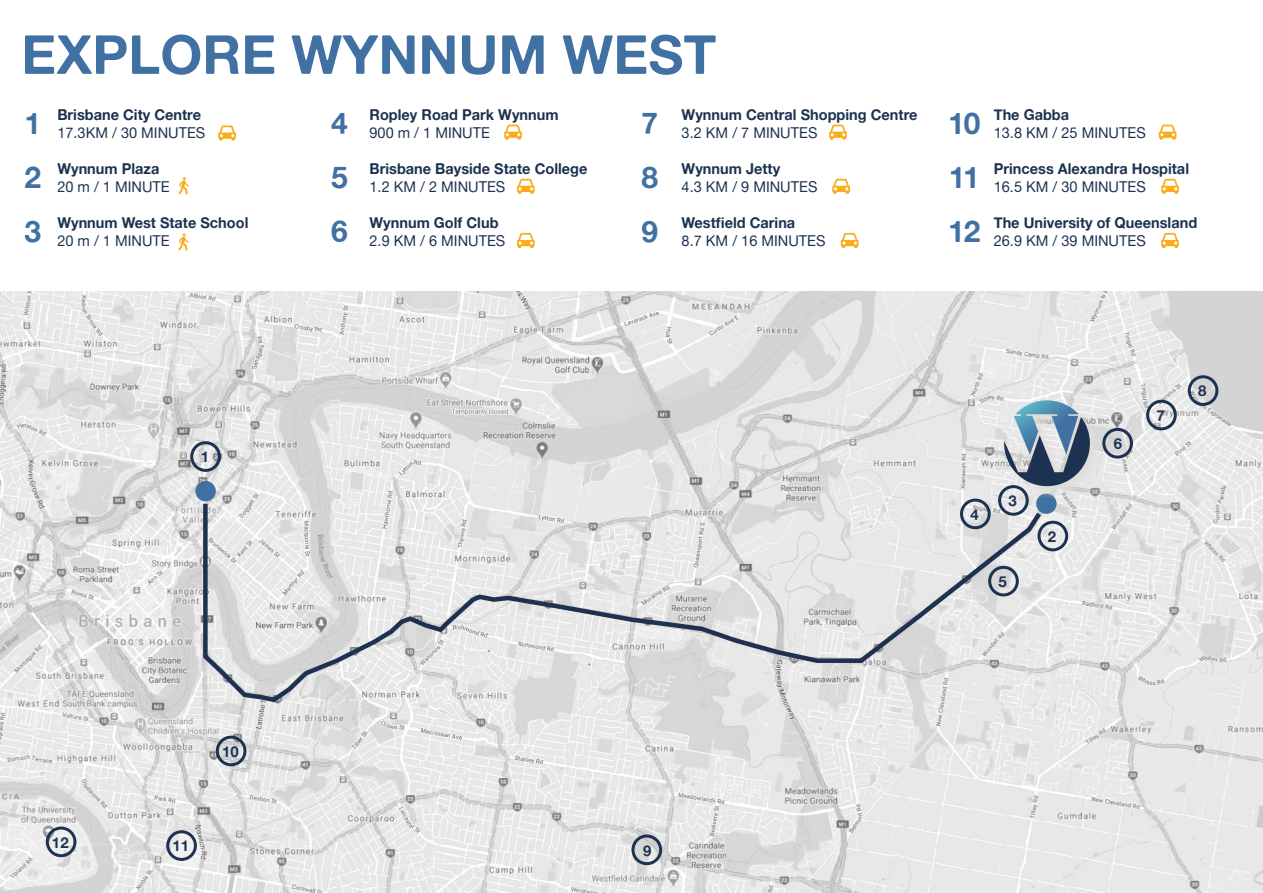
<style>
.page{position:relative;width:1263px;height:893px;background:#fff}
.page>*{position:absolute;margin:0;border:0;box-sizing:border-box;transform-origin:0 0}
.t1{font:54px "Alte Haas Grotesk Bold";color:#4171a3}
.t2{font:30px/54px "Alte Haas Grotesk Bold";color:#4171a3;text-align:justify}
.t3{font:15px "Alte Haas Grotesk Bold";color:#1d3251}
.t4{font:15px "Alte Haas Grotesk";color:#1d3251}
</style>
<div class="page">
<img style="left:0;top:291px;width:1263px;height:602px">
<div style="left:190px;top:441px;width:31px;height:31px;border:3px solid #1d3251;border-radius:50%"></div>
<div style="left:631px;top:834px;width:31px;height:31px;border:3px solid #1d3251;border-radius:50%"></div>
<div style="left:1188px;top:375px;width:30px;height:31px;border:3px solid #1d3251;border-radius:50%"></div>
<div style="left:166px;top:830px;width:31px;height:31px;border:3px solid #1d3251;border-radius:50%"></div>
<div style="left:216px;top:736px;width:30px;height:30px;border:3px solid #1d3251;border-radius:50%"></div>
<div style="left:46px;top:826px;width:30px;height:31px;border:3px solid #1d3251;border-radius:50%"></div>
<div style="left:998px;top:485px;width:31px;height:31px;border:3px solid #1d3251;border-radius:50%"></div>
<div style="left:1102px;top:428px;width:31px;height:30px;border:3px solid #1d3251;border-radius:50%"></div>
<div style="left:1037px;top:521px;width:31px;height:30px;border:3px solid #1d3251;border-radius:50%"></div>
<div style="left:1146px;top:400px;width:31px;height:30px;border:3px solid #1d3251;border-radius:50%"></div>
<div style="left:1036px;top:493px;width:20px;height:21px;background:#4171a3;border-radius:50%"></div>
<div style="left:195px;top:481px;width:21px;height:20px;background:#4171a3;border-radius:50%"></div>
<svg style="left:178px;top:233px;width:11px;height:18px"></svg>
<svg style="left:179px;top:177px;width:10px;height:17px"></svg>
<svg style="left:504px;top:125px;width:18px;height:15px"></svg>
<svg style="left:829px;top:125px;width:18px;height:15px"></svg>
<svg style="left:1159px;top:125px;width:17px;height:15px"></svg>
<svg style="left:517px;top:179px;width:18px;height:15px"></svg>
<svg style="left:832px;top:179px;width:18px;height:15px"></svg>
<svg style="left:1161px;top:179px;width:18px;height:15px"></svg>
<svg style="left:218px;top:125px;width:18px;height:15px"></svg>
<svg style="left:517px;top:233px;width:18px;height:15px"></svg>
<svg style="left:841px;top:233px;width:17px;height:15px"></svg>
<svg style="left:1161px;top:233px;width:18px;height:15px"></svg>
<svg style="left:201px;top:499px;width:844px;height:206px;background:#dcddde"></svg>
<svg style="left:1002px;top:398px;width:102px;height:102px;background:#d5d6d8"></svg>
<svg style="left:1004px;top:400px;width:86px;height:86px;background:#8a9dae"></svg>
<h1 class="t1" style="left:21px;top:21px;width:697px">EXPLORE WYNNUM WEST</h1>
<p class="t3" style="left:57px;top:106px;width:145px">Brisbane City Centre</p>
<p class="t4" style="left:57px;top:124px;width:149px">17.3KM / 30 MINUTES</p>
<p class="t3" style="left:57px;top:160px;width:104px">Wynnum Plaza</p>
<p class="t4" style="left:57px;top:178px;width:114px">20 m / 1 MINUTE</p>
<p class="t3" style="left:57px;top:214px;width:193px">Wynnum West State School</p>
<p class="t4" style="left:57px;top:232px;width:114px">20 m / 1 MINUTE</p>
<p class="t3" style="left:682px;top:106px;width:237px">Wynnum Central Shopping Centre</p>
<p class="t4" style="left:682px;top:124px;width:137px">3.2 KM / 7 MINUTES</p>
<p class="t3" style="left:682px;top:160px;width:100px">Wynnum Jetty</p>
<p class="t4" style="left:682px;top:178px;width:137px">4.3 KM / 9 MINUTES</p>
<p class="t3" style="left:682px;top:214px;width:115px">Westfield Carina</p>
<p class="t4" style="left:682px;top:232px;width:145px">8.7 KM / 16 MINUTES</p>
<p class="t3" style="left:369px;top:106px;width:191px">Ropley Road Park Wynnum</p>
<p class="t4" style="left:369px;top:124px;width:122px">900 m / 1 MINUTE</p>
<p class="t3" style="left:369px;top:160px;width:219px">Brisbane Bayside State College</p>
<p class="t4" style="left:369px;top:178px;width:137px">1.2 KM / 2 MINUTES</p>
<p class="t3" style="left:369px;top:214px;width:131px">Wynnum Golf Club</p>
<p class="t4" style="left:369px;top:232px;width:137px">2.9 KM / 6 MINUTES</p>
<h2 class="t2" style="left:25px;top:95px;width:18px">1<br>2<br>3</h2>
<h2 class="t2" style="left:331px;top:95px;width:18px">4<br>5<br>6</h2>
<h2 class="t2" style="left:641px;top:95px;width:18px">7<br>8<br>9</h2>
<h2 class="t2" style="left:948px;top:95px;width:34px">10<br>11<br>12</h2>
<p class="t3" style="left:994px;top:106px;width:77px">The Gabba</p>
<p class="t4" style="left:994px;top:124px;width:154px">13.8 KM / 25 MINUTES</p>
<p class="t3" style="left:994px;top:160px;width:197px">Princess Alexandra Hospital</p>
<p class="t4" style="left:994px;top:178px;width:154px">16.5 KM / 30 MINUTES</p>
<p class="t3" style="left:994px;top:214px;width:205px">The University of Queensland</p>
<p class="t4" style="left:994px;top:232px;width:154px">26.9 KM / 39 MINUTES</p>
<p class="t3" style="left:201px;top:448px;width:10px">1</p>
<p class="t3" style="left:970px;top:505px;width:10px">4</p>
<p class="t3" style="left:1008px;top:491px;width:10px">3</p>
<p class="t3" style="left:998px;top:572px;width:10px">5</p>
<p class="t3" style="left:1048px;top:527px;width:10px">2</p>
<p class="t3" style="left:1114px;top:434px;width:10px">6</p>
<p class="t3" style="left:1156px;top:406px;width:10px">7</p>
<p class="t3" style="left:1198px;top:382px;width:10px">8</p>
<p class="t3" style="left:52px;top:833px;width:18px">12</p>
<p class="t3" style="left:172px;top:837px;width:18px">11</p>
<p class="t3" style="left:222px;top:742px;width:18px">10</p>
<p class="t3" style="left:643px;top:841px;width:10px">9</p>
</div>
